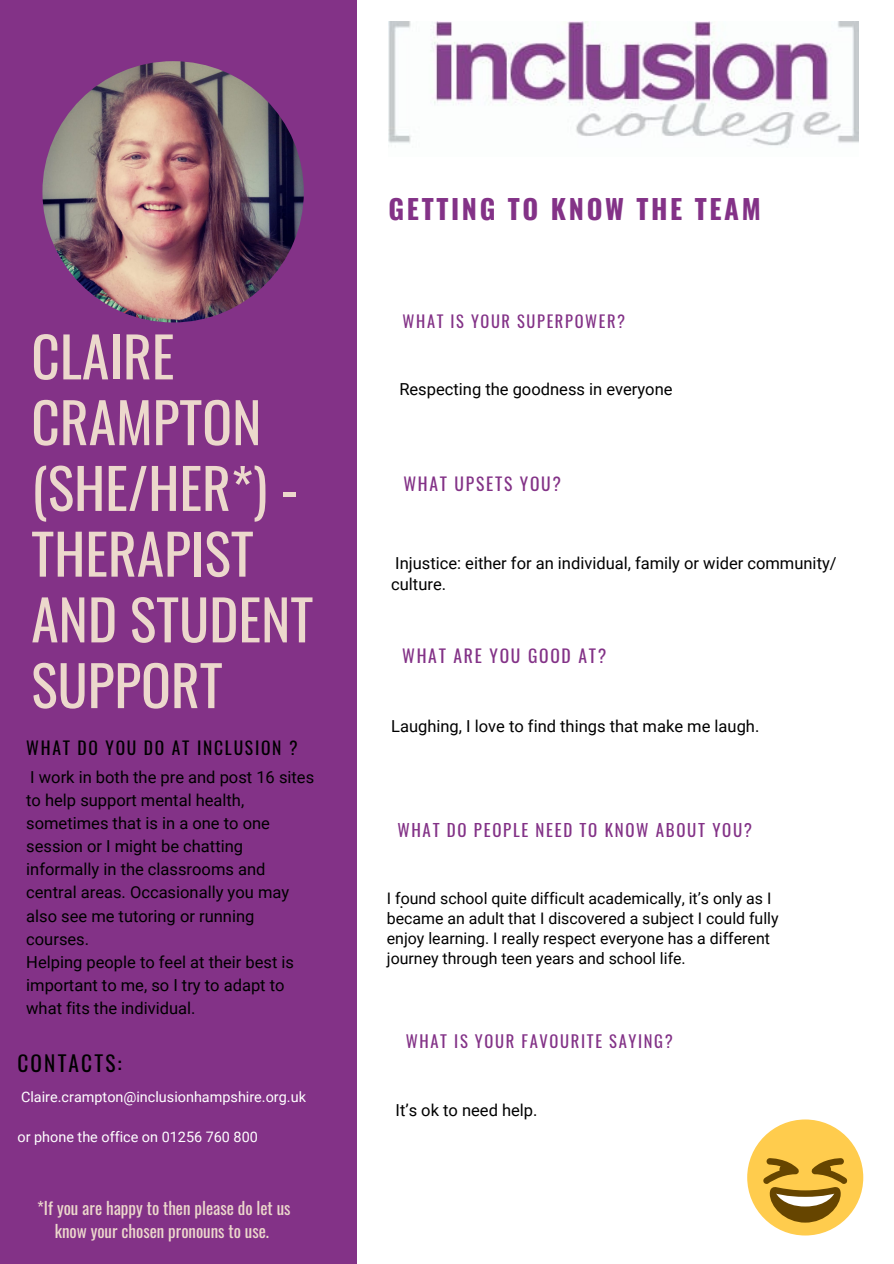
<style>
.page{position:relative;width:894px;height:1264px;background:#fff}
.page>*{position:absolute;margin:0;border:0;box-sizing:border-box;transform-origin:0 0}
.t1{font:55.5px/65.7px "Oswald";color:#ecd8cc}
.t2{font:700 27px "Oswald";letter-spacing:.1em;color:#833287}
.t3{font:21.3px "Oswald";letter-spacing:.1em;color:#000}
.t4{font:17.55px "Oswald";letter-spacing:.1em;color:#833287}
.t5{font:17.55px "Oswald";letter-spacing:.1em;color:#000}
.t6{font:17.1px/23.7px "Oswald";color:#ecd8cc;text-align:center}
.t7{font:16.95px "Oswald";letter-spacing:.1em;color:#833287}
.t8{font:16.65px "Roboto";color:#000}
.t9{font:16.5px/23px "Roboto";color:#000}
.t10{font:16.5px "Oswald";letter-spacing:.1em;color:#833287}
.t11{font:16.35px "Oswald";letter-spacing:.1em;color:#833287}
.t12{font:15.9px/20px "Roboto";color:#000}
.t13{font:14.4px "Roboto";color:#fff}
</style>
<div class="page">
<div style="left:0;top:0;width:356px;height:1263px;background:#833287"></div>
<img style="left:42px;top:61px;width:262px;height:261px;border-radius:50%">
<div style="left:747px;top:1119px;width:116px;height:116px;background:#ffcc4d;border-radius:50%"></div>
<svg style="left:762px;top:1158px;width:85px;height:64px"></svg>
<img style="left:388px;top:22px;width:469px;height:124px">
<p class="t1" style="left:31px;top:321px;width:283px">CLAIRE<br>CRAMPTON (SHE/HER*) -<br>THERAPIST<br>AND STUDENT<br>SUPPORT</p>
<p class="t5" style="left:26px;top:734px;width:273px">WHAT DO YOU DO AT INCLUSION ?</p>
<p class="t9" style="left:26px;top:766px;width:289px">I work in both the pre and post 16 sites to help support mental health, sometimes that is in a one to one session or I might be chatting informally in the classrooms and central areas. Occasionally you may also see me tutoring or running courses.</p>
<p class="t9" style="left:26px;top:950px;width:269px">Helping people to feel at their best is important to me, so I try to adapt to what fits the individual.</p>
<p class="t3" style="left:18px;top:1046px;width:106px">CONTACTS:</p>
<p class="t13" style="left:21px;top:1088px;width:286px">Claire.crampton@inclusionhampshire.org.uk</p>
<p class="t13" style="left:18px;top:1128px;width:242px">or phone the office on 01256 760 800</p>
<p class="t6" style="left:37px;top:1194px;width:255px">*If you are happy to then please do let us know your chosen pronouns to use.</p>
<p class="t2" style="left:388px;top:188px;width:374px">GETTING TO KNOW THE TEAM</p>
<p class="t11" style="left:402px;top:308px;width:224px">WHAT IS YOUR SUPERPOWER?</p>
<p class="t9" style="left:399px;top:378px;width:274px">Respecting the goodness in everyone</p>
<p class="t4" style="left:403px;top:470px;width:159px">WHAT UPSETS YOU?</p>
<p class="t9" style="left:391px;top:553px;width:447px;line-height:20.9px">Injustice: either for an individual, family or wider community/ culture.</p>
<p class="t4" style="left:402px;top:641px;width:206px">WHAT ARE YOU GOOD AT?</p>
<p class="t9" style="left:391px;top:715px;width:369px">Laughing, I love to find things that make me laugh.</p>
<p class="t7" style="left:397px;top:816px;width:356px">WHAT DO PEOPLE NEED TO KNOW ABOUT YOU?</p>
<p class="t12" style="left:387px;top:888px;width:393px">I found school quite difficult academically, it’s only as I became an adult that I discovered a subject I could fully enjoy learning. I really respect everyone has a different journey through teen years and school life.</p>
<p class="t8" style="left:399px;top:893px;width:6px">.</p>
<p class="t10" style="left:405px;top:1028px;width:268px">WHAT IS YOUR FAVOURITE SAYING?</p>
<p class="t9" style="left:395px;top:1098px;width:143px">It’s ok to need help.</p>
</div>
